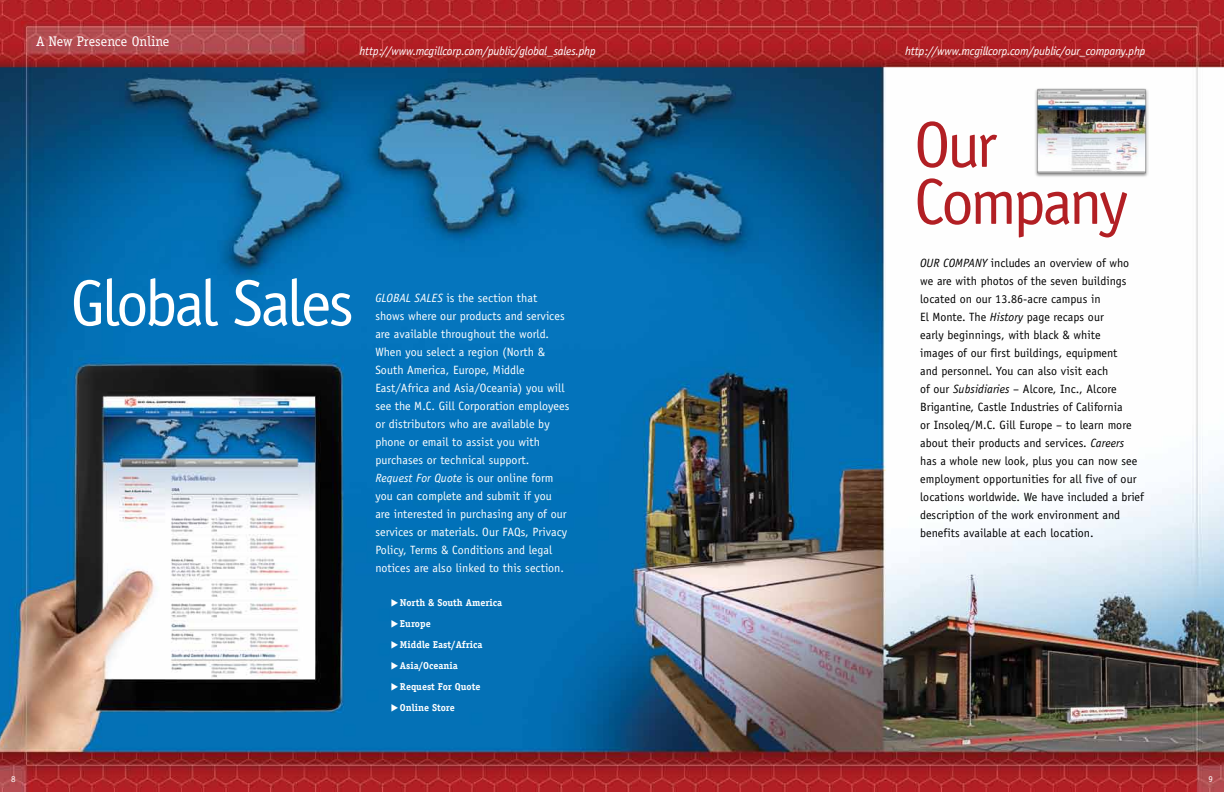
<style>
.page{position:relative;width:1224px;height:792px;background:#fff}
.page>*{position:absolute;margin:0;border:0;box-sizing:border-box;transform-origin:0 0}
.t1{font:65px "Officina Sans";letter-spacing:-.05em;color:#fff}
.t2{font:65px/57px "Officina Sans";letter-spacing:-.055em;color:#b21f24}
.t3{font:14px "Officina Serif";letter-spacing:.005em;color:#fff}
.t4{font:12px/18px "Officina Sans";letter-spacing:.005em;color:#000}
.t5{font:12px/18px "Officina Sans";letter-spacing:.005em;color:#fff}
.t6{font:italic 12px "Officina Sans";letter-spacing:-.02em;color:#fff}
.t7{font:700 10px "Officina Serif";color:#fff}
.t8{font:9px "Officina Serif";color:#fff}
.s1{font-style:italic}
</style>
<div class="page">
<img style="left:0;top:0;width:1224px;height:792px">
<img style="left:1034px;top:87px;width:115px;height:91px">
<p class="t3" style="left:36px;top:36px;width:135px">A New Presence Online</p>
<p class="t6" style="left:359px;top:46px;width:238px">http://www.mcgillcorp.com/public/global_sales.php</p>
<p class="t6" style="left:905px;top:46px;width:242px">http://www.mcgillcorp.com/public/our_company.php</p>
<h1 class="t1" style="left:71px;top:278px;width:285px">Global Sales</h1>
<p class="t5" style="left:375px;top:290px;width:196px"><span class="s1">GLOBAL SALES</span> is the section that<br>shows where our products and services are available throughout the world.<br>When you select a region (North &amp; South America, Europe, Middle East/Africa and Asia/Oceania) you will see the M.C. Gill Corporation employees or distributors who are available by phone or email to assist you with purchases or technical support.<br><span class="s1">Request For Quote</span> is our online form you can complete and submit if you are interested in purchasing any of our services or materials. Our FAQs, Privacy Policy, Terms &amp; Conditions and legal notices are also linked to this section.</p>
<p class="t7" style="left:391px;top:599px;width:113px">◆North &amp; South America</p>
<p class="t7" style="left:391px;top:620px;width:41px">◆Europe</p>
<p class="t7" style="left:391px;top:641px;width:93px">◆Middle East/Africa</p>
<p class="t7" style="left:391px;top:661px;width:68px">◆Asia/Oceania</p>
<p class="t7" style="left:391px;top:682px;width:91px">◆Request For Quote</p>
<p class="t7" style="left:391px;top:703px;width:65px">◆Online Store</p>
<h1 class="t2" style="left:914px;top:122px;width:215px">Our<br>Company</h1>
<p class="t4" style="left:920px;top:255px;width:225px"><span class="s1">OUR COMPANY</span> includes an overview of who we are with photos of the seven buildings located on our 13.86-acre campus in<br>El Monte. The <span class="s1">History</span> page recaps our<br>early beginnings, with black &amp; white<br>images of our first buildings, equipment<br>and personnel. You can also visit each<br>of our <span class="s1">Subsidiaries</span> – Alcore, Inc., Alcore Brigantine, Castle Industries of California<br>or Insoleq/M.C. Gill Europe – to learn more about their products and services. <span class="s1">Careers<br></span>has a whole new look, plus you can now see employment opportunities for all five of our locations worldwide. We have included a brief description of the work environment and benefits available at each location.</p>
<p class="t8" style="left:11px;top:775px;width:6px">8</p>
<p class="t8" style="left:1209px;top:775px;width:6px">9</p>
</div>
